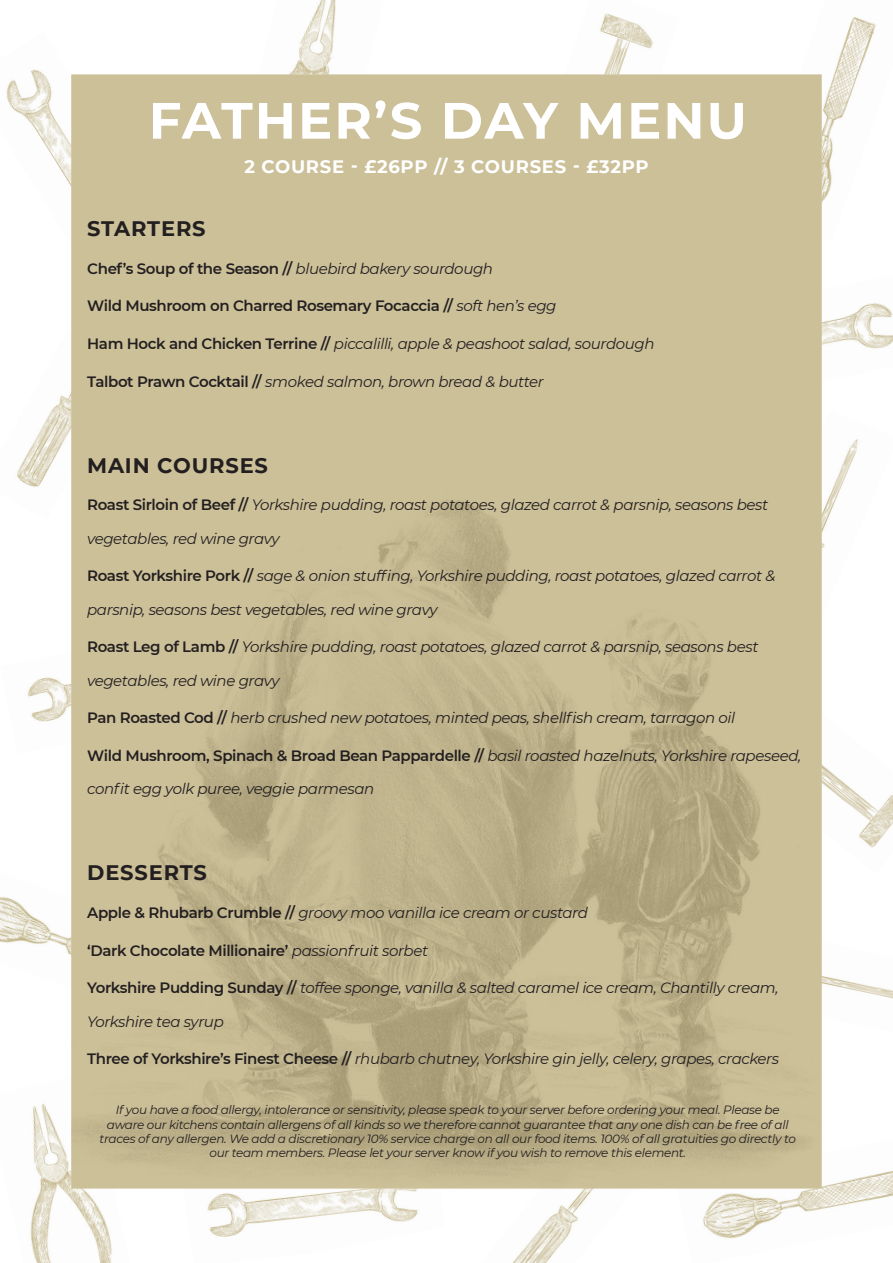
<style>
.page{position:relative;width:893px;height:1263px;background:#fff}
.page>*{position:absolute;margin:0;border:0;box-sizing:border-box;transform-origin:0 0}
.t1{font:700 51px "Montserrat";letter-spacing:.04em;color:#fff}
.t2{font:700 21px "Montserrat";letter-spacing:.04em;color:#231f20}
.t3{font:700 18px "Montserrat";letter-spacing:.04em;color:#fff}
.t4{font:italic 15px "Montserrat";letter-spacing:-.025em;color:#231f20}
.t5{font:600 15px "Montserrat";letter-spacing:-.025em;color:#231f20}
.t6{font:italic 12px/14.4px "Montserrat";letter-spacing:-.025em;color:#231f20;text-align:center}
.s1{font-weight:400;font-style:italic}
.s2{font-weight:600;font-style:normal}
</style>
<div class="page">
<img style="left:600px;top:13px;width:53px;height:61px">
<img style="left:822px;top:764px;width:71px;height:84px">
<img style="left:0;top:897px;width:71px;height:58px">
<img style="left:703px;top:1171px;width:190px;height:68px">
<img style="left:822px;top:17px;width:54px;height:185px">
<img style="left:30px;top:1103px;width:82px;height:160px">
<img style="left:289px;top:0;width:47px;height:74px">
<img style="left:822px;top:439px;width:36px;height:109px">
<img style="left:822px;top:976px;width:71px;height:23px">
<img style="left:512px;top:1192px;width:79px;height:71px">
<img style="left:16px;top:393px;width:55px;height:94px">
<img style="left:6px;top:69px;width:65px;height:117px">
<img style="left:27px;top:677px;width:44px;height:45px">
<img style="left:207px;top:1192px;width:211px;height:45px">
<img style="left:822px;top:303px;width:71px;height:46px">
<div style="left:71px;top:74px;width:751px;height:1118px;background:#ccc099"></div>
<img style="left:71px;top:302px;width:751px;height:890px">
<p class="t1" style="left:149px;top:84px;width:600px">FATHER’S DAY MENU</p>
<p class="t3" style="left:244px;top:153px;width:406px">2 COURSE - £26PP // 3 COURSES - £32PP</p>
<p class="t2" style="left:87px;top:213px;width:120px">STARTERS</p>
<p class="t5" style="left:87px;top:258px;width:407px">Chef’s Soup of the Season // <span class="s1">bluebird bakery sourdough</span></p>
<p class="t5" style="left:87px;top:295px;width:471px">Wild Mushroom on Charred Rosemary Focaccia // <span class="s1">soft hen’s egg</span></p>
<p class="t4" style="left:87px;top:333px;width:569px"><span class="s2">Ham Hock and Chicken Terrine //</span> piccalilli, apple &amp; peashoot salad, sourdough</p>
<p class="t4" style="left:87px;top:371px;width:458px"><span class="s2">Talbot Prawn Cocktail //</span> smoked salmon, brown bread &amp; butter</p>
<p class="t2" style="left:87px;top:450px;width:182px">MAIN COURSES</p>
<p class="t4" style="left:87px;top:495px;width:683px"><span class="s2">Roast Sirloin of Beef //</span> Yorkshire pudding, roast potatoes, glazed carrot &amp; parsnip, seasons best</p>
<p class="t4" style="left:87px;top:528px;width:194px">vegetables, red wine gravy</p>
<p class="t4" style="left:87px;top:566px;width:690px"><span class="s2">Roast Yorkshire Pork //</span> sage &amp; onion stuffing, Yorkshire pudding, roast potatoes, glazed carrot &amp;</p>
<p class="t4" style="left:87px;top:599px;width:352px">parsnip, seasons best vegetables, red wine gravy</p>
<p class="t4" style="left:87px;top:637px;width:673px"><span class="s2">Roast Leg of Lamb //</span> Yorkshire pudding, roast potatoes, glazed carrot &amp; parsnip, seasons best</p>
<p class="t4" style="left:87px;top:670px;width:194px">vegetables, red wine gravy</p>
<p class="t4" style="left:87px;top:708px;width:650px"><span class="s2">Pan Roasted Cod //</span> herb crushed new potatoes, minted peas, shellfish cream, tarragon oil</p>
<p class="t5" style="left:87px;top:745px;width:716px">Wild Mushroom, Spinach &amp; Broad Bean Pappardelle // <span class="s1">basil roasted hazelnuts, Yorkshire rapeseed,</span></p>
<p class="t4" style="left:87px;top:779px;width:289px">confit egg yolk puree, veggie parmesan</p>
<p class="t2" style="left:87px;top:858px;width:121px">DESSERTS</p>
<p class="t4" style="left:87px;top:902px;width:502px"><span class="s2">Apple &amp; Rhubarb Crumble //</span> groovy moo vanilla ice cream or custard</p>
<p class="t5" style="left:87px;top:940px;width:342px">‘Dark Chocolate Millionaire’ <span class="s1">passionfruit sorbet</span></p>
<p class="t4" style="left:87px;top:978px;width:693px"><span class="s2">Yorkshire Pudding Sunday //</span> toffee sponge, vanilla &amp; salted caramel ice cream, Chantilly cream,</p>
<p class="t4" style="left:87px;top:1011px;width:138px">Yorkshire tea syrup</p>
<p class="t4" style="left:87px;top:1049px;width:693px"><span class="s2">Three of Yorkshire’s Finest Cheese //</span> rhubarb chutney, Yorkshire gin jelly, celery, grapes, crackers</p>
<p class="t6" style="left:100px;top:1102px;width:698px">If you have a food allergy, intolerance or sensitivity, please speak to your server before ordering your meal. Please be aware our kitchens contain allergens of all kinds so we therefore cannot guarantee that any one dish can be free of all traces of any allergen. We add a discretionary 10% service charge on all our food items. 100% of all gratuities go directly to our team members. Please let your server know if you wish to remove this element.</p>
</div>
